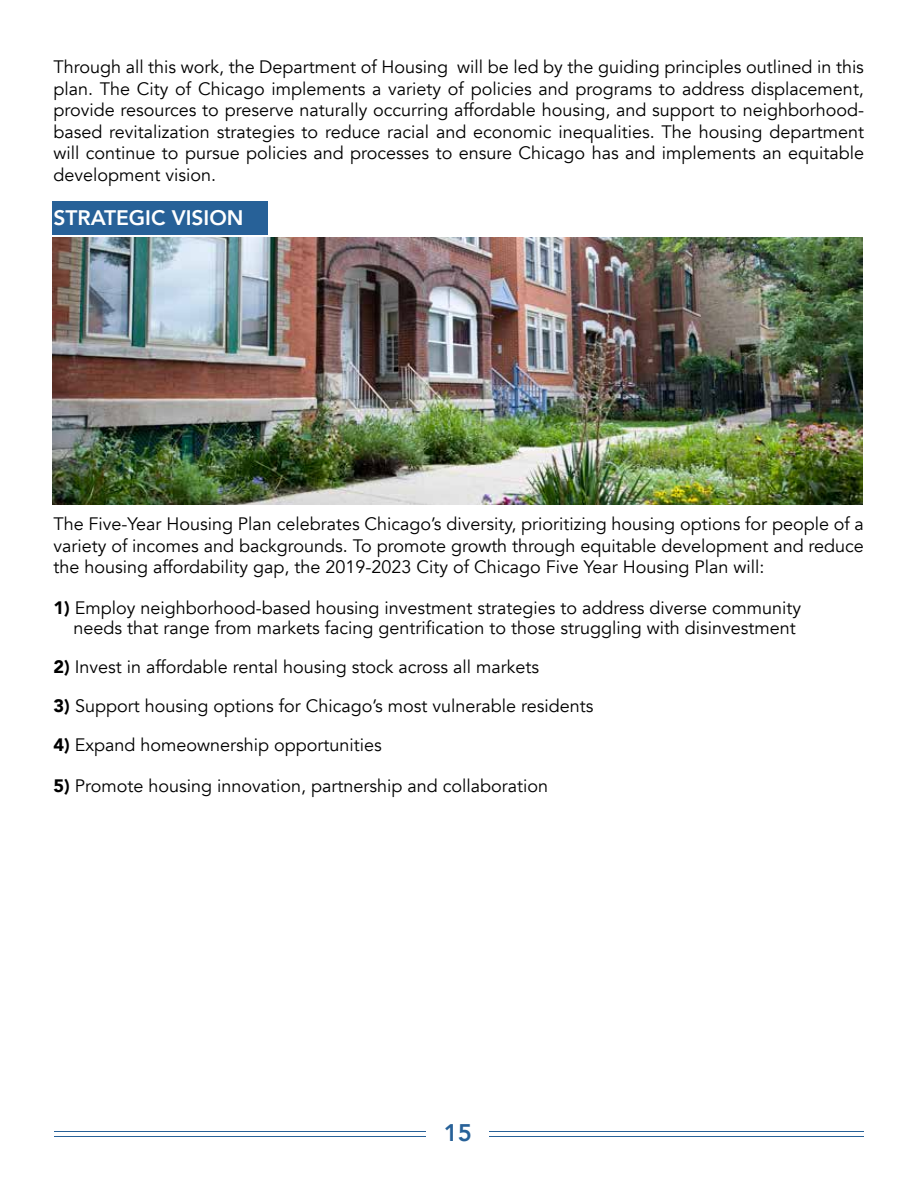
<style>
.page{position:relative;width:918px;height:1188px;background:#fff}
.page>*{position:absolute;margin:0;border:0;box-sizing:border-box;transform-origin:0 0}
.t1{font:800 24px "Avenir";color:#276198}
.t2{font:800 21px "Avenir";color:#fff}
.t3{font:18px/21.6px "Avenir";color:#000;text-align:justify}
.s1{font-weight:900}
</style>
<div class="page">
<div style="left:52px;top:201px;width:216px;height:33px;background:#276198"></div>
<hr style="left:54px;top:1131px;width:810px;height:1px;background:#276198">
<hr style="left:54px;top:1136px;width:810px;height:1px;background:#276198">
<div style="left:427px;top:1117px;width:62px;height:33px;background:#fff"></div>
<img style="left:52px;top:237px;width:810px;height:267px">
<p class="t3" style="left:53px;top:56px;width:812px">Through all this work, the Department of Housing will be led by the guiding principles outlined in this plan. The City of Chicago implements a variety of policies and programs to address displacement, provide resources to preserve naturally occurring affordable housing, and support to neighborhood&shy;based revitalization strategies to reduce racial and economic inequalities. The housing department will continue to pursue policies and processes to ensure Chicago has and implements an equitable development vision.</p>
<p class="t2" style="left:53px;top:201px;width:192px">STRATEGIC VISION</p>
<p class="t3" style="left:53px;top:513px;width:812px">The Five-Year Housing Plan celebrates Chicago’s diversity, prioritizing housing options for people of a variety of incomes and backgrounds. To promote growth through equitable development and reduce the housing affordability gap, the 2019-2023 City of Chicago Five Year Housing Plan will:</p>
<p class="t3" style="left:53px;top:599px;width:749px;line-height:19.5px;text-align:right"><span class="s1">1)</span> Employ neighborhood-based housing investment strategies to address diverse community needs that range from markets facing gentrification to those struggling with disinvestment</p>
<p class="t3" style="left:53px;top:656px;width:487px"><span class="s1">2)</span> Invest in affordable rental housing stock across all markets</p>
<p class="t3" style="left:53px;top:695px;width:541px"><span class="s1">3)</span> Support housing options for Chicago’s most vulnerable residents</p>
<p class="t3" style="left:53px;top:734px;width:330px"><span class="s1">4)</span> Expand homeownership opportunities</p>
<p class="t3" style="left:53px;top:775px;width:496px"><span class="s1">5)</span> Promote housing innovation, partnership and collaboration</p>
<h1 class="t1" style="left:444px;top:1114px;width:30px">15</h1>
</div>
